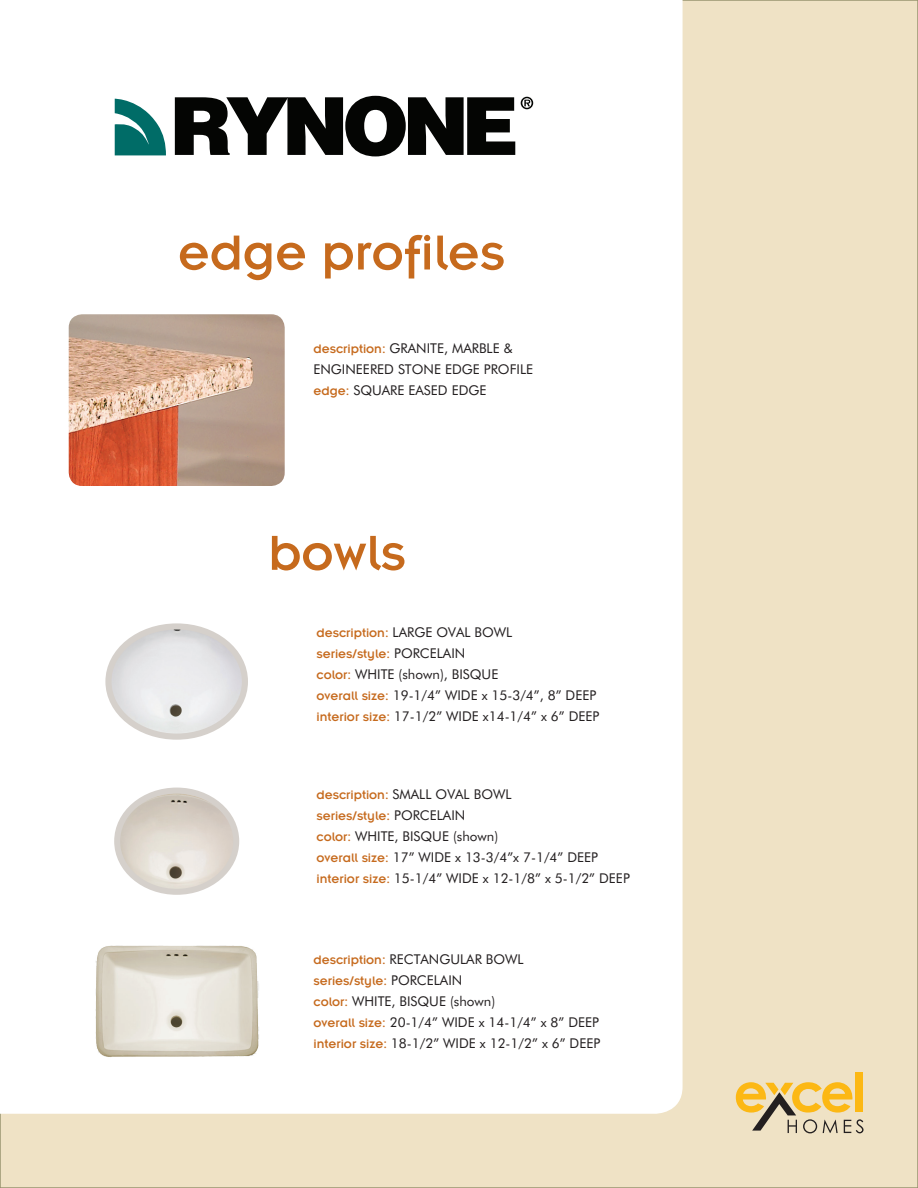
<style>
.page{position:relative;width:918px;height:1188px;background:#efe2c5}
.page>*{position:absolute;margin:0;border:0;box-sizing:border-box;transform-origin:0 0}
.t1{font:54px "Insignia";color:#c66a1d}
.description{font:13.5px/21px "Futura BT";color:#231f20}
.description-2{font:13.5px "Insignia";color:#c66a1d}
.s1{font-family:"Insignia";color:#c66a1d}
.s2{font-family:"Futura BT";color:#231f20}
</style>
<div class="page">
<div style="left:0;top:0;width:683px;height:1114px;background:#fff"></div>
<img style="left:69px;top:314px;width:216px;height:172px">
<div style="left:856px;top:1072px;width:7px;height:40px;background:#fcb814"></div>
<svg style="left:736px;top:1082px;width:128px;height:51px"></svg>
<svg style="left:115px;top:99px;width:51px;height:56px"></svg>
<svg style="left:521px;top:97px;width:12px;height:12px"></svg>
<svg style="left:175px;top:96px;width:340px;height:60px"></svg>
<img style="left:108px;top:626px;width:137px;height:111px">
<div style="left:105px;top:623px;width:143px;height:117px;border:6px solid #d5d0cb;border-radius:50%"></div>
<img style="left:117px;top:791px;width:119px;height:101px">
<div style="left:114px;top:788px;width:125px;height:107px;border:6px solid #d5d0cb;border-radius:50%"></div>
<img style="left:90px;top:935px;width:173px;height:130px">
<p class="t1" style="left:178px;top:225px;width:328px">edge profiles</p>
<p class="description" style="left:314px;top:337px;width:221px"><span class="s1">description:</span> GRANITE, MARBLE &amp;<br>ENGINEERED STONE EDGE PROFILE</p>
<p class="description" style="left:314px;top:379px;width:175px"><span class="s1">edge:</span> SQUARE EASED EDGE</p>
<p class="t1" style="left:268px;top:525px;width:139px">bowls</p>
<p class="description" style="left:316px;top:622px;width:197px"><span class="s1">description:</span> LARGE OVAL BOWL</p>
<p class="description-2" style="left:316px;top:647px;width:150px">series/style: <span class="s2">PORCELAIN</span></p>
<p class="description" style="left:316px;top:664px;width:183px"><span class="s1">color:</span> WHITE (shown), BISQUE</p>
<p class="description" style="left:316px;top:685px;width:281px"><span class="s1">overall size:</span> 19-1/4” WIDE x 15-3/4”, 8” DEEP</p>
<p class="description" style="left:316px;top:706px;width:284px"><span class="s1">interior size:</span> 17-1/2” WIDE x14-1/4” x 6” DEEP</p>
<p class="description" style="left:316px;top:784px;width:197px"><span class="s1">description:</span> SMALL OVAL BOWL</p>
<p class="description-2" style="left:316px;top:809px;width:150px">series/style: <span class="s2">PORCELAIN</span></p>
<p class="description" style="left:316px;top:826px;width:183px"><span class="s1">color:</span> WHITE, BISQUE (shown)</p>
<p class="description" style="left:316px;top:847px;width:283px"><span class="s1">overall size:</span> 17” WIDE x 13-3/4”x 7-1/4” DEEP</p>
<p class="description" style="left:316px;top:868px;width:315px"><span class="s1">interior size:</span> 15-1/4” WIDE x 12-1/8” x 5-1/2” DEEP</p>
<p class="description" style="left:314px;top:948px;width:212px"><span class="s1">description:</span> RECTANGULAR BOWL</p>
<p class="description-2" style="left:314px;top:974px;width:150px">series/style: <span class="s2">PORCELAIN</span></p>
<p class="description" style="left:314px;top:990px;width:183px"><span class="s1">color:</span> WHITE, BISQUE (shown)</p>
<p class="description" style="left:314px;top:1011px;width:287px"><span class="s1">overall size:</span> 20-1/4” WIDE x 14-1/4” x 8” DEEP</p>
<p class="description" style="left:314px;top:1032px;width:288px"><span class="s1">interior size:</span> 18-1/2” WIDE x 12-1/2” x 6” DEEP</p>
</div>
